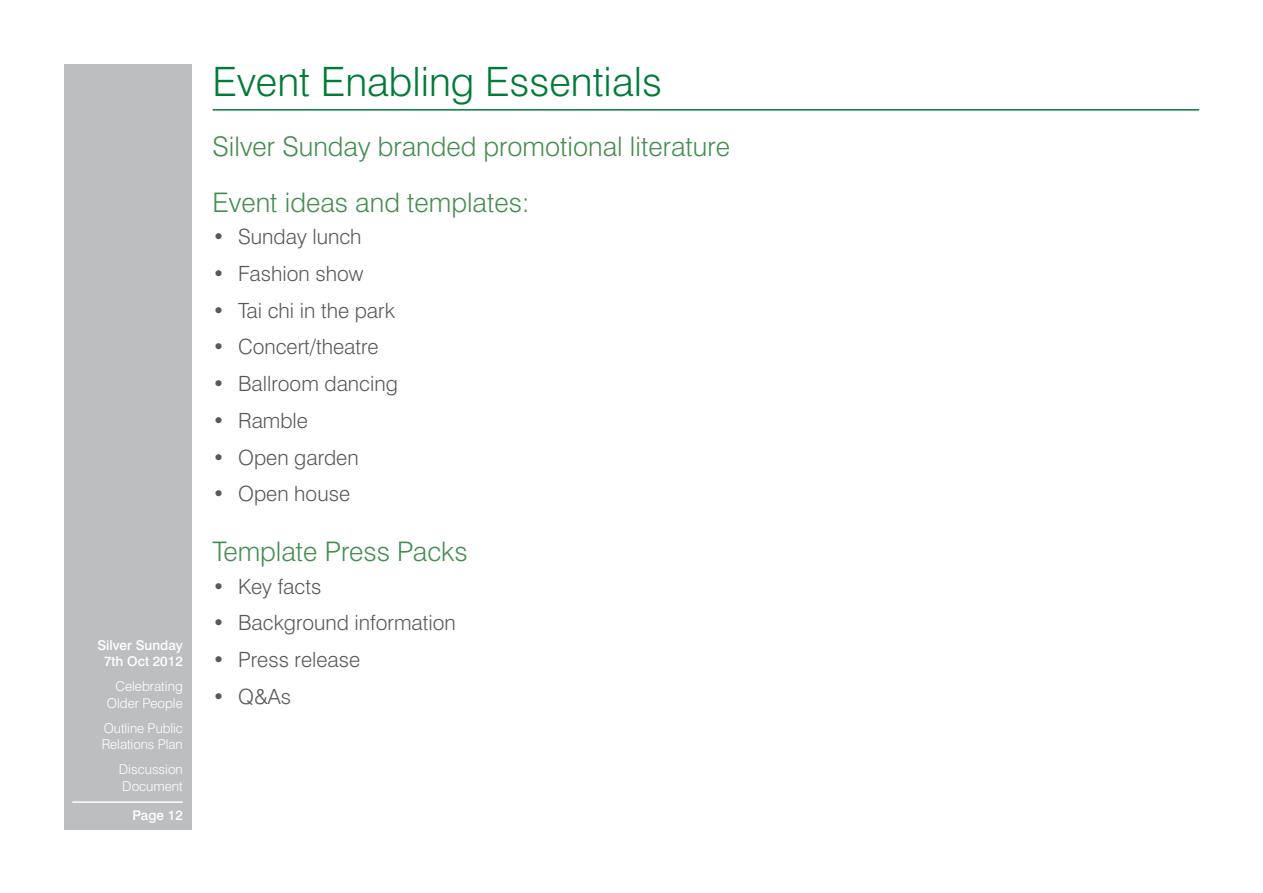
<style>
.page{position:relative;width:1263px;height:893px;background:#fff}
.page>*{position:absolute;margin:0;border:0;box-sizing:border-box;transform-origin:0 0}
.t1{font:300 40.5px "Swiss 721 BT";color:#007b38}
.t2{font:300 27px "Swiss 721 BT";color:#458d51}
.t3{font:300 21px "Swiss 721 BT";color:#58595b}
.t4{font:300 13.5px/16.5px "Swiss 721 BT";color:#fff}
.t5{font:500 13.5px/16.5px "Swiss 721 BT";color:#fff;text-align:center}
</style>
<div class="page">
<div style="left:64px;top:64px;width:127px;height:765px;background:#bcbec0"></div>
<hr style="left:72px;top:801px;width:111px;height:2px;background:#fff">
<hr style="left:213px;top:109px;width:986px;height:2px;background:#007b38">
<p class="t5" style="left:97px;top:636px;width:87px">Silver Sunday<br>7th Oct 2012</p>
<p class="t4" style="left:107px;top:678px;width:77px;text-align:right">Celebrating<br>Older People</p>
<p class="t4" style="left:102px;top:719px;width:83px">Outline Public<br>Relations Plan</p>
<p class="t4" style="left:119px;top:761px;width:65px">Discussion<br>Document</p>
<p class="t5" style="left:133px;top:807px;width:52px">Page 12</p>
<h1 class="t1" style="left:213px;top:57px;width:451px">Event Enabling Essentials</h1>
<p class="t2" style="left:213px;top:130px;width:519px">Silver Sunday branded promotional literature</p>
<h2 class="t2" style="left:213px;top:186px;width:319px">Event ideas and templates:</h2>
<p class="t3" style="left:213px;top:224px;width:150px">• Sunday lunch</p>
<p class="t3" style="left:213px;top:261px;width:152px">• Fashion show</p>
<p class="t3" style="left:213px;top:297px;width:184px">• Tai chi in the park</p>
<p class="t3" style="left:213px;top:334px;width:168px">• Concert/theatre</p>
<p class="t3" style="left:213px;top:371px;width:187px">• Ballroom dancing</p>
<p class="t3" style="left:213px;top:408px;width:97px">• Ramble</p>
<p class="t3" style="left:213px;top:444px;width:148px">• Open garden</p>
<p class="t3" style="left:213px;top:481px;width:139px">• Open house</p>
<h2 class="t2" style="left:213px;top:535px;width:256px">Template Press Packs</h2>
<p class="t3" style="left:213px;top:573px;width:110px">• Key facts</p>
<p class="t3" style="left:213px;top:610px;width:245px">• Background information</p>
<p class="t3" style="left:213px;top:647px;width:149px">• Press release</p>
<p class="t3" style="left:213px;top:684px;width:80px">• Q&amp;As</p>
</div>
